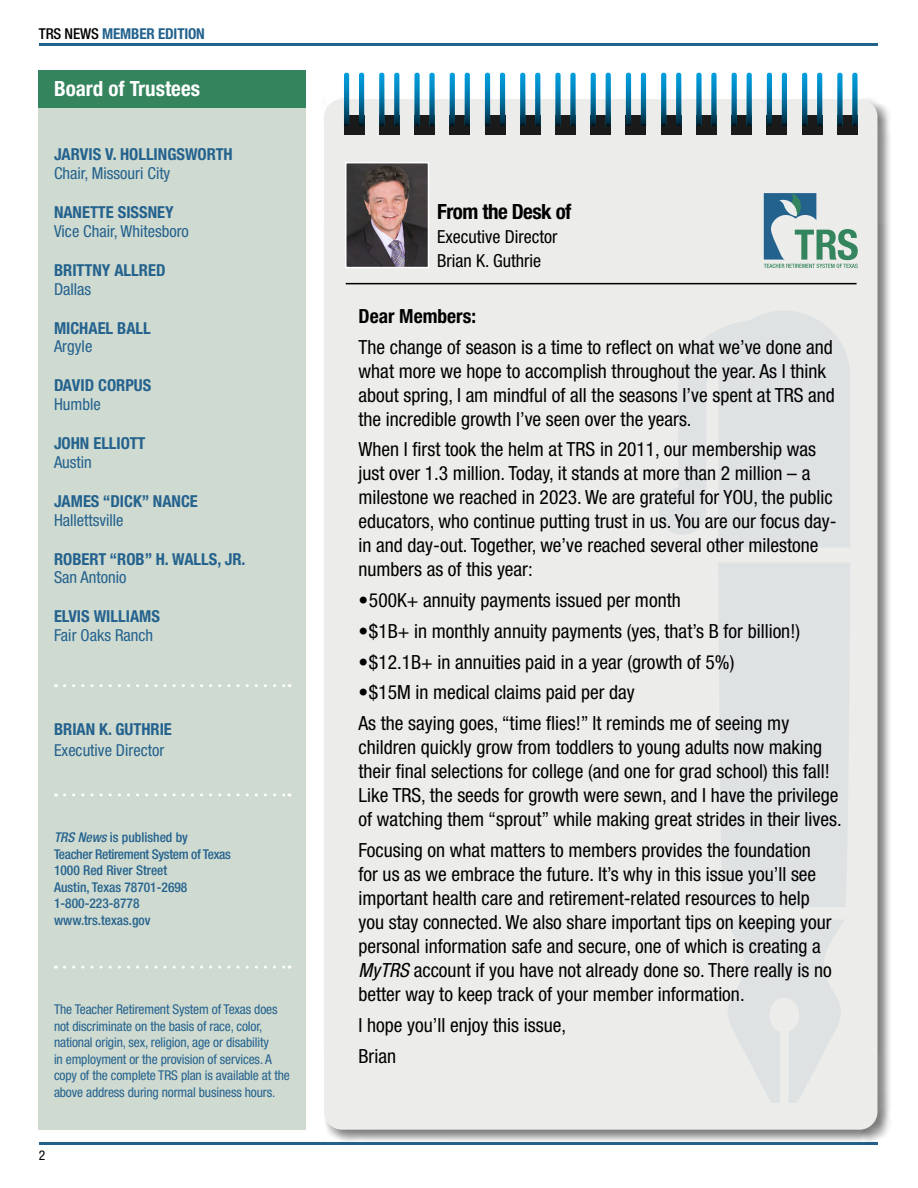
<style>
.page{position:relative;width:918px;height:1188px;background:#fff}
.page>*{position:absolute;margin:0;border:0;box-sizing:border-box;transform-origin:0 0}
.t1{font:700 condensed 21px "Helvetica Neue LT Std";color:#fff}
.t2{font:700 condensed 21px "Helvetica Neue LT Std";letter-spacing:-.025em;color:#000}
.t3{font:condensed 19.5px/24px "Helvetica Neue LT Std";color:#000}
.t4{font:700 condensed 19.5px "Helvetica Neue LT Std";color:#000}
.t5{font:condensed 18px/24px "Helvetica Neue LT Std";color:#000}
.t6{font:700 condensed 16.5px "Helvetica Neue LT Std";color:#24628e}
.t7{font:condensed 16.5px "Helvetica Neue LT Std";color:#24628e}
.t8{font:700 condensed 15px "Helvetica Neue LT Std";letter-spacing:-.01em;color:#24628e}
.t9{font:condensed 13.5px/16.5px "Helvetica Neue LT Std";letter-spacing:-.01em;color:#24628e}
.t10{font:500 condensed 13.5px/16.5px "Helvetica Neue LT Std";color:#24628e}
.t11{font:condensed 13.5px "Helvetica Neue LT Std";color:#000}
.s1{font-weight:500;color:#000}
.s2{font-style:italic}
</style>
<div class="page">
<hr style="left:39px;top:1142px;width:839px;height:3px;background:#24628e">
<hr style="left:39px;top:43px;width:839px;height:3px;background:#24628e">
<div style="left:39px;top:108px;width:267px;height:1022px;background:#cfdad0"></div>
<div style="left:39px;top:71px;width:267px;height:37px;background:#34845d"></div>
<svg style="left:64px;top:966px;width:226px;height:3px"></svg>
<svg style="left:64px;top:793px;width:226px;height:3px"></svg>
<svg style="left:64px;top:684px;width:226px;height:3px"></svg>
<div style="left:322px;top:98px;width:571px;height:1047px;background:#000;opacity:.5"></div>
<div style="left:324px;top:99px;width:554px;height:1031px;background:#ececea;border-radius:18px"></div>
<div style="left:344px;top:116px;width:20px;height:19px;background:#1a1a1a"></div>
<div style="left:379px;top:116px;width:20px;height:19px;background:#1a1a1a"></div>
<div style="left:414px;top:116px;width:21px;height:19px;background:#1a1a1a"></div>
<div style="left:450px;top:116px;width:20px;height:19px;background:#1a1a1a"></div>
<div style="left:485px;top:116px;width:20px;height:19px;background:#1a1a1a"></div>
<div style="left:520px;top:116px;width:20px;height:19px;background:#1a1a1a"></div>
<div style="left:555px;top:116px;width:21px;height:19px;background:#1a1a1a"></div>
<div style="left:591px;top:116px;width:20px;height:19px;background:#1a1a1a"></div>
<div style="left:626px;top:116px;width:20px;height:19px;background:#1a1a1a"></div>
<div style="left:661px;top:116px;width:20px;height:19px;background:#1a1a1a"></div>
<div style="left:696px;top:116px;width:21px;height:19px;background:#1a1a1a"></div>
<div style="left:732px;top:116px;width:20px;height:19px;background:#1a1a1a"></div>
<div style="left:767px;top:116px;width:20px;height:19px;background:#1a1a1a"></div>
<div style="left:802px;top:116px;width:20px;height:19px;background:#1a1a1a"></div>
<div style="left:837px;top:116px;width:21px;height:19px;background:#1a1a1a"></div>
<svg style="left:659px;top:311px;width:191px;height:236px;fill:#dee2e3"></svg>
<div style="left:718px;top:563px;width:132px;height:344px;background:#dee2e3"></div>
<svg style="left:724px;top:920px;width:120px;height:183px"></svg>
<hr style="left:346px;top:283px;width:511px;height:1px;background:#000">
<svg style="left:764px;top:193px;width:94px;height:75px"></svg>
<svg style="left:344px;top:73px;width:5px;height:53px"></svg>
<svg style="left:359px;top:73px;width:5px;height:53px"></svg>
<svg style="left:379px;top:73px;width:5px;height:53px"></svg>
<svg style="left:394px;top:73px;width:5px;height:53px"></svg>
<svg style="left:414px;top:73px;width:6px;height:53px"></svg>
<svg style="left:429px;top:73px;width:6px;height:53px"></svg>
<svg style="left:450px;top:73px;width:5px;height:53px"></svg>
<svg style="left:465px;top:73px;width:5px;height:53px"></svg>
<svg style="left:485px;top:73px;width:5px;height:53px"></svg>
<svg style="left:500px;top:73px;width:5px;height:53px"></svg>
<svg style="left:520px;top:73px;width:5px;height:53px"></svg>
<svg style="left:535px;top:73px;width:5px;height:53px"></svg>
<svg style="left:555px;top:73px;width:6px;height:53px"></svg>
<svg style="left:570px;top:73px;width:6px;height:53px"></svg>
<svg style="left:591px;top:73px;width:5px;height:53px"></svg>
<svg style="left:606px;top:73px;width:5px;height:53px"></svg>
<svg style="left:626px;top:73px;width:5px;height:53px"></svg>
<svg style="left:641px;top:73px;width:5px;height:53px"></svg>
<svg style="left:661px;top:73px;width:5px;height:53px"></svg>
<svg style="left:676px;top:73px;width:5px;height:53px"></svg>
<svg style="left:696px;top:73px;width:6px;height:53px"></svg>
<svg style="left:711px;top:73px;width:6px;height:53px"></svg>
<svg style="left:732px;top:73px;width:5px;height:53px"></svg>
<svg style="left:747px;top:73px;width:5px;height:53px"></svg>
<svg style="left:767px;top:73px;width:5px;height:53px"></svg>
<svg style="left:782px;top:73px;width:5px;height:53px"></svg>
<svg style="left:802px;top:73px;width:5px;height:53px"></svg>
<svg style="left:817px;top:73px;width:5px;height:53px"></svg>
<svg style="left:837px;top:73px;width:5px;height:53px"></svg>
<svg style="left:852px;top:73px;width:6px;height:53px"></svg>
<img style="left:348px;top:165px;width:78px;height:100px">
<div style="left:345px;top:162px;width:84px;height:106px;border:2px solid #fff"></div>
<p class="t8" style="left:39px;top:24px;width:168px"><span class="s1">TRS NEWS</span> MEMBER EDITION</p>
<p class="t1" style="left:54px;top:76px;width:148px">Board of Trustees</p>
<p class="t6" style="left:54px;top:144px;width:180px">JARVIS V. HOLLINGSWORTH</p>
<p class="t7" style="left:54px;top:164px;width:118px">Chair, Missouri City</p>
<p class="t6" style="left:54px;top:202px;width:121px">NANETTE SISSNEY</p>
<p class="t7" style="left:54px;top:221px;width:136px">Vice Chair, Whitesboro</p>
<p class="t6" style="left:54px;top:260px;width:113px">BRITTNY ALLRED</p>
<p class="t7" style="left:54px;top:279px;width:39px">Dallas</p>
<p class="t6" style="left:54px;top:318px;width:98px">MICHAEL BALL</p>
<p class="t7" style="left:54px;top:337px;width:40px">Argyle</p>
<p class="t6" style="left:54px;top:375px;width:99px">DAVID CORPUS</p>
<p class="t7" style="left:54px;top:395px;width:48px">Humble</p>
<p class="t6" style="left:54px;top:433px;width:93px">JOHN ELLIOTT</p>
<p class="t7" style="left:54px;top:452px;width:39px">Austin</p>
<p class="t6" style="left:54px;top:491px;width:145px">JAMES “DICK” NANCE</p>
<p class="t7" style="left:54px;top:510px;width:71px">Hallettsville</p>
<p class="t6" style="left:54px;top:549px;width:193px">ROBERT “ROB” H. WALLS, JR.</p>
<p class="t7" style="left:54px;top:568px;width:74px">San Antonio</p>
<p class="t6" style="left:54px;top:606px;width:107px">ELVIS WILLIAMS</p>
<p class="t7" style="left:54px;top:626px;width:101px">Fair Oaks Ranch</p>
<p class="t6" style="left:54px;top:719px;width:119px">BRIAN K. GUTHRIE</p>
<p class="t7" style="left:54px;top:741px;width:112px">Executive Director</p>
<p class="t10" style="left:54px;top:829px;width:178px"><span class="s2">TRS News</span> is published by<br>Teacher Retirement System of Texas<br>1000 Red River Street<br>Austin, Texas 78701-2698<br>1-800-223-8778 www.trs.texas.gov</p>
<p class="t9" style="left:54px;top:1001px;width:237px">The Teacher Retirement System of Texas does not discriminate on the basis of race, color, national origin, sex, religion, age or disability<br>in employment or the provision of services. A copy of the complete TRS plan is available at the above address during normal business hours.</p>
<p class="t11" style="left:39px;top:1147px;width:8px">2</p>
<p class="t2" style="left:437px;top:199px;width:136px">From the Desk of</p>
<p class="t5" style="left:437px;top:225px;width:122px">Executive Director<br>Brian K. Guthrie</p>
<p class="t4" style="left:358px;top:304px;width:119px">Dear Members:</p>
<p class="t3" style="left:358px;top:335px;width:478px">The change of season is a time to reflect on what we’ve done and what more we hope to accomplish throughout the year. As I think about spring, I am mindful of all the seasons I’ve spent at TRS and the incredible growth I’ve seen over the years.</p>
<p class="t3" style="left:358px;top:437px;width:480px">When I first took the helm at TRS in 2011, our membership was just over 1.3 million. Today, it stands at more than 2 million – a milestone we reached in 2023. We are grateful for YOU, the public educators, who continue putting trust in us. You are our focus day&shy;in and day-out. Together, we’ve reached several other milestone numbers as of this year:</p>
<p class="t3" style="left:358px;top:588px;width:324px">•500K+ annuity payments issued per month</p>
<p class="t3" style="left:358px;top:619px;width:443px">•$1B+ in monthly annuity payments (yes, that’s B for billion!)</p>
<p class="t3" style="left:358px;top:650px;width:377px">•$12.1B+ in annuities paid in a year (growth of 5%)</p>
<p class="t3" style="left:358px;top:677px;width:432px;line-height:30.8px">•$15M in medical claims paid per day<br>As the saying goes, “time flies!” It reminds me of seeing my</p>
<p class="t3" style="left:358px;top:735px;width:485px">children quickly grow from toddlers to young adults now making their final selections for college (and one for grad school) this fall!<br>Like TRS, the seeds for growth were sewn, and I have the privilege of watching them “sprout” while making great strides in their lives.</p>
<p class="t3" style="left:358px;top:838px;width:475px">Focusing on what matters to members provides the foundation for us as we embrace the future. It’s why in this issue you’ll see important health care and retirement-related resources to help you stay connected. We also share important tips on keeping your personal information safe and secure, one of which is creating a <span class="s2">MyTRS</span> account if you have not already done so. There really is no better way to keep track of your member information.</p>
<p class="t3" style="left:358px;top:1009px;width:209px;line-height:30.8px">I hope you’ll enjoy this issue,<br>Brian</p>
</div>
